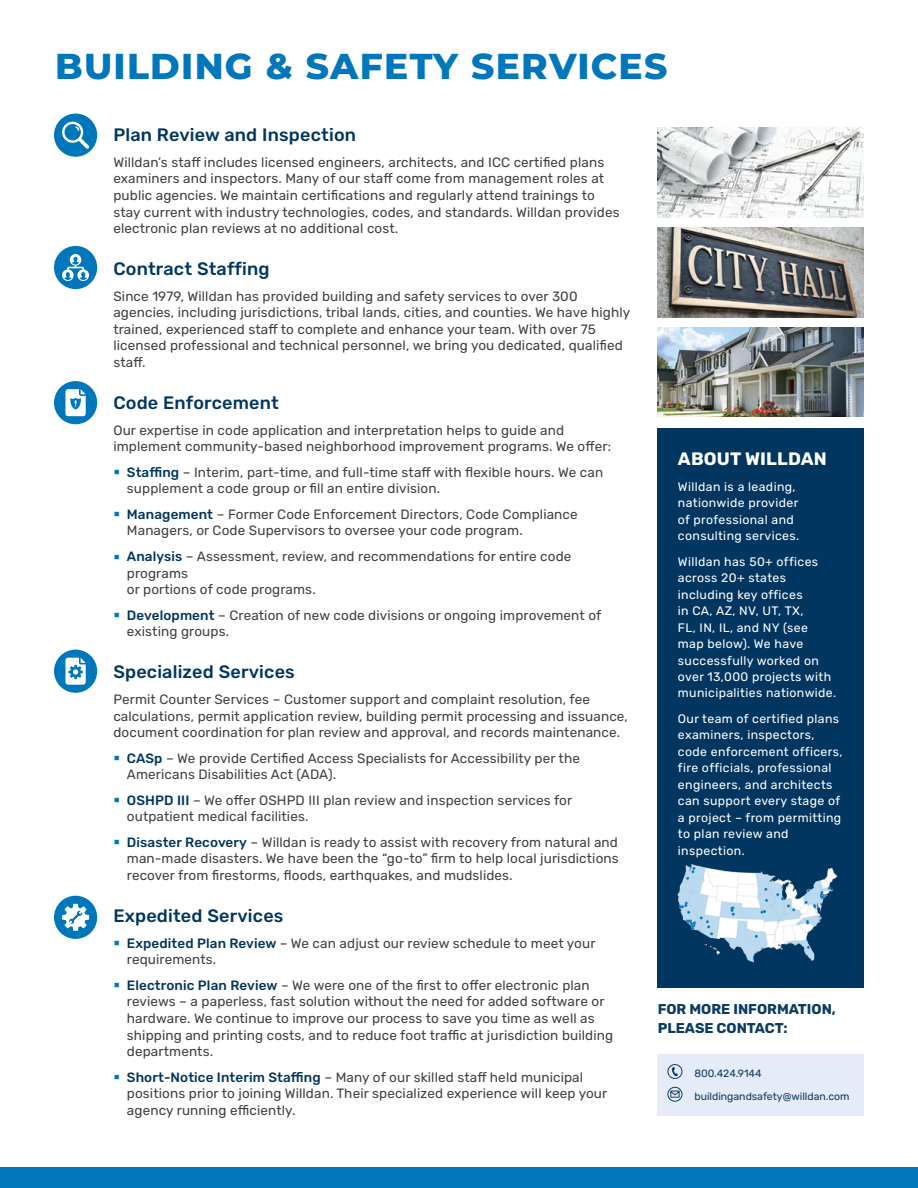
<style>
.page{position:relative;width:918px;height:1188px;background:#fff}
.page>*{position:absolute;margin:0;border:0;box-sizing:border-box;transform-origin:0 0}
.t1{font:800 36px "Montserrat";letter-spacing:.035em;color:#0076bb}
.t2{font:500 18px "Rubik";letter-spacing:.01em;color:#003660}
.t3{font:700 18px "Rubik";letter-spacing:.01em;color:#fff}
.t4{font:700 14.25px/19.5px "Rubik";color:#0b3b60}
.t5{font:13.5px/16.5px "Rubik";letter-spacing:.01em;color:#414042}
.t6{font:12.3px/16.5px "Rubik";letter-spacing:.03em;color:#fff}
.t7{font:10.5px/22.8px "Rubik";color:#0b3b60}
.s1{font-family:"Montserrat";font-weight:900;font-size:11.25px;color:#0076bb}
.s2{font-weight:500;color:#003660}
</style>
<div class="page">
<img style="left:658px;top:128px;width:206px;height:89px">
<img style="left:658px;top:227px;width:206px;height:90px">
<img style="left:658px;top:327px;width:206px;height:90px">
<div style="left:54px;top:246px;width:43px;height:43px;background:#0076bb;border-radius:50%"></div>
<svg style="left:62px;top:254px;width:27px;height:27px"></svg>
<div style="left:54px;top:114px;width:43px;height:43px;background:#0076bb;border-radius:50%"></div>
<svg style="left:62px;top:122px;width:27px;height:27px"></svg>
<div style="left:54px;top:896px;width:43px;height:43px;background:#0076bb;border-radius:50%"></div>
<svg style="left:62px;top:904px;width:27px;height:27px"></svg>
<div style="left:54px;top:650px;width:43px;height:43px;background:#0076bb;border-radius:50%"></div>
<svg style="left:65px;top:658px;width:21px;height:27px"></svg>
<div style="left:54px;top:381px;width:43px;height:43px;background:#0076bb;border-radius:50%"></div>
<svg style="left:65px;top:389px;width:21px;height:27px"></svg>
<div style="left:658px;top:428px;width:206px;height:559px;background:#003660"></div>
<img style="left:677px;top:864px;width:161px;height:99px">
<div style="left:658px;top:1054px;width:206px;height:62px;background:#e6ecf7"></div>
<svg style="left:667px;top:1064px;width:16px;height:15px"></svg>
<svg style="left:667px;top:1087px;width:15px;height:15px"></svg>
<div style="left:0;top:1167px;width:918px;height:21px;background:#0076bb"></div>
<h1 class="t1" style="left:55px;top:40px;width:614px">BUILDING &amp; SAFETY SERVICES</h1>
<h2 class="t2" style="left:113px;top:125px;width:244px">Plan Review and Inspection</h2>
<p class="t5" style="left:113px;top:154px;width:508px">Willdan’s staff includes licensed engineers, architects, and ICC certified plans examiners and inspectors. Many of our staff come from management roles at public agencies. We maintain certifications and regularly attend trainings to stay current with industry technologies, codes, and standards. Willdan provides electronic plan reviews at no additional cost.</p>
<h2 class="t2" style="left:113px;top:259px;width:158px">Contract Staffing</h2>
<p class="t5" style="left:113px;top:288px;width:518px">Since 1979, Willdan has provided building and safety services to over 300 agencies, including jurisdictions, tribal lands, cities, and counties. We have highly trained, experienced staff to complete and enhance your team. With over 75 licensed professional and technical personnel, we bring you dedicated, qualified staff.</p>
<h2 class="t2" style="left:113px;top:393px;width:167px">Code Enforcement</h2>
<p class="t5" style="left:113px;top:422px;width:499px">Our expertise in code application and interpretation helps to guide and implement community-based neighborhood improvement programs. We offer:</p>
<p class="t5" style="left:127px;top:464px;width:478px;text-indent:-14px"><span class="s1">■</span> <span class="s2">Staffing</span> – Interim, part-time, and full-time staff with flexible hours. We can supplement a code group or fill an entire division.</p>
<p class="t5" style="left:127px;top:506px;width:452px;text-indent:-14px"><span class="s1">■</span> <span class="s2">Management</span> – Former Code Enforcement Directors, Code Compliance<br>Managers, or Code Supervisors to oversee your code program.</p>
<p class="t5" style="left:127px;top:548px;width:446px;text-indent:-14px"><span class="s1">■</span> <span class="s2">Analysis</span> – Assessment, review, and recommendations for entire code programs<br>or portions of code programs.</p>
<p class="t5" style="left:127px;top:607px;width:476px;text-indent:-14px"><span class="s1">■</span> <span class="s2">Development</span> – Creation of new code divisions or ongoing improvement of existing groups.</p>
<h2 class="t2" style="left:113px;top:662px;width:183px">Specialized Services</h2>
<p class="t5" style="left:113px;top:691px;width:516px">Permit Counter Services – Customer support and complaint resolution, fee calculations, permit application review, building permit processing and issuance, document coordination for plan review and approval, and records maintenance.</p>
<p class="t5" style="left:127px;top:750px;width:455px;text-indent:-14px"><span class="s1">■</span> <span class="s2">CASp</span> – We provide Certified Access Specialists for Accessibility per the<br>Americans Disabilities Act (ADA).</p>
<p class="t5" style="left:127px;top:792px;width:447px;text-indent:-14px"><span class="s1">■</span> <span class="s2">OSHPD III</span> – We offer OSHPD III plan review and inspection services for outpatient medical facilities.</p>
<p class="t5" style="left:127px;top:834px;width:493px;text-align:justify;text-indent:-14px"><span class="s1">■</span> <span class="s2">Disaster Recovery</span> – Willdan is ready to assist with recovery from natural and man-made disasters. We have been the “go-to” firm to help local jurisdictions recover from firestorms, floods, earthquakes, and mudslides.</p>
<h2 class="t2" style="left:113px;top:906px;width:172px">Expedited Services</h2>
<p class="t5" style="left:127px;top:935px;width:470px;text-indent:-14px"><span class="s1">■</span> <span class="s2">Expedited Plan Review</span> – We can adjust our review schedule to meet your requirements.</p>
<p class="t5" style="left:127px;top:977px;width:488px;text-indent:-14px"><span class="s1">■</span> <span class="s2">Electronic Plan Review</span> – We were one of the first to offer electronic plan reviews – a paperless, fast solution without the need for added software or hardware. We continue to improve our process to save you time as well as shipping and printing costs, and to reduce foot traffic at jurisdiction building departments.</p>
<p class="t5" style="left:127px;top:1069px;width:482px;text-indent:-14px"><span class="s1">■</span> <span class="s2">Short-Notice Interim Staffing</span> – Many of our skilled staff held municipal positions prior to joining Willdan. Their specialized experience will keep your agency running efficiently.</p>
<h2 class="t3" style="left:678px;top:448px;width:150px">ABOUT WILLDAN</h2>
<p class="t6" style="left:678px;top:478px;width:123px">Willdan is a leading, nationwide provider of professional and consulting services.</p>
<p class="t6" style="left:678px;top:553px;width:160px">Willdan has 50+ offices across 20+ states including key offices<br>in CA, AZ, NV, UT, TX,<br>FL, IN, IL, and NY (see map below). We have successfully worked on over 13,000 projects with municipalities nationwide.</p>
<p class="t6" style="left:678px;top:711px;width:166px">Our team of certified plans examiners, inspectors, code enforcement officers, fire officials, professional engineers, and architects can support every stage of a project – from permitting to plan review and inspection.</p>
<p class="t4" style="left:658px;top:999px;width:180px">FOR MORE INFORMATION,<br>PLEASE CONTACT:</p>
<p class="t7" style="left:694px;top:1063px;width:157px">800.424.9144 buildingandsafety@willdan.com</p>
</div>
